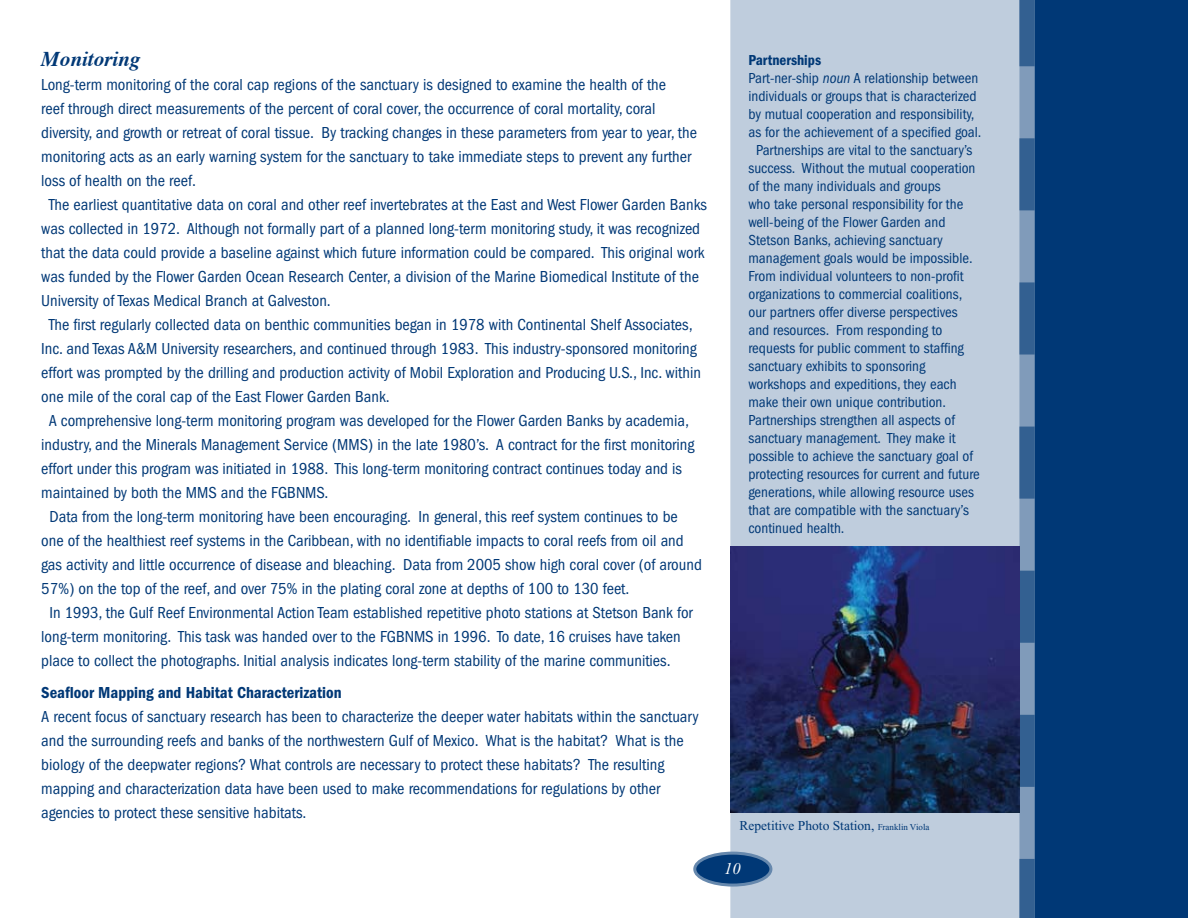
<style>
.page{position:relative;width:1188px;height:918px;background:#fff}
.page>*{position:absolute;margin:0;border:0;box-sizing:border-box;transform-origin:0 0}
.t1{font:italic 700 21px "Times";color:#003876}
.t2{font:condensed 16.5px/24px "Franklin Gothic";color:#003876}
.t3{font:600 condensed 16.5px "Franklin Gothic";color:#003876}
.t4{font:italic 16.5px "Times New Roman";color:#fff}
.t5{font:condensed 15px "Franklin Gothic";color:#003876}
.t6{font:600 condensed 15px "Franklin Gothic";color:#003876}
.t7{font:13.5px "Times New Roman";color:#003876}
.s1{font-style:italic}
.s2{font-size:9px}
</style>
<div class="page">
<div style="left:730px;top:0;width:290px;height:918px;background:#bfcddd"></div>
<div style="left:1034px;top:0;width:154px;height:918px;background:#003876"></div>
<svg style="left:1020px;top:0;width:14px;height:918px;background:#577ba4"></svg>
<div style="left:695px;top:853px;width:76px;height:32px;background:#003876;border-radius:50%"></div>
<div style="left:693px;top:852px;width:79px;height:35px;border:3px solid #6688ad;border-radius:50%"></div>
<img style="left:730px;top:547px;width:289px;height:266px">
<p class="t1" style="left:41px;top:46px;width:101px">Monitoring</p>
<p class="t2" style="left:41px;top:73px;width:626px">Long-term monitoring of the coral cap regions of the sanctuary is designed to examine the health of the</p>
<p class="t2" style="left:41px;top:97px;width:616px">reef through direct measurements of the percent of coral cover, the occurrence of coral mortality, coral</p>
<p class="t2" style="left:41px;top:121px;width:657px">diversity, and growth or retreat of coral tissue. By tracking changes in these parameters from year to year, the</p>
<p class="t2" style="left:41px;top:145px;width:652px">monitoring acts as an early warning system for the sanctuary to take immediate steps to prevent any further</p>
<p class="t2" style="left:41px;top:169px;width:156px">loss of health on the reef.</p>
<p class="t2" style="left:49px;top:193px;width:660px">The earliest quantitative data on coral and other reef invertebrates at the East and West Flower Garden Banks</p>
<p class="t2" style="left:41px;top:217px;width:660px">was collected in 1972. Although not formally part of a planned long-term monitoring study, it was recognized</p>
<p class="t2" style="left:41px;top:241px;width:665px">that the data could provide a baseline against which future information could be compared. This original work</p>
<p class="t2" style="left:41px;top:265px;width:659px">was funded by the Flower Garden Ocean Research Center, a division of the Marine Biomedical Institute of the</p>
<p class="t2" style="left:41px;top:289px;width:291px">University of Texas Medical Branch at Galveston.</p>
<p class="t2" style="left:49px;top:313px;width:645px">The first regularly collected data on benthic communities began in 1978 with Continental Shelf Associates,</p>
<p class="t2" style="left:41px;top:337px;width:657px">Inc. and Texas A&amp;M University researchers, and continued through 1983. This industry-sponsored monitoring</p>
<p class="t2" style="left:41px;top:361px;width:661px">effort was prompted by the drilling and production activity of Mobil Exploration and Producing U.S., Inc. within</p>
<p class="t2" style="left:41px;top:385px;width:350px">one mile of the coral cap of the East Flower Garden Bank.</p>
<p class="t2" style="left:49px;top:409px;width:642px">A comprehensive long-term monitoring program was developed for the Flower Garden Banks by academia,</p>
<p class="t2" style="left:41px;top:433px;width:655px">industry, and the Minerals Management Service (MMS) in the late 1980’s. A contract for the first monitoring</p>
<p class="t2" style="left:41px;top:457px;width:642px">effort under this program was initiated in 1988. This long-term monitoring contract continues today and is</p>
<p class="t2" style="left:41px;top:481px;width:289px">maintained by both the MMS and the FGBNMS.</p>
<p class="t2" style="left:50px;top:505px;width:630px">Data from the long-term monitoring have been encouraging. In general, this reef system continues to be</p>
<p class="t2" style="left:41px;top:529px;width:644px">one of the healthiest reef systems in the Caribbean, with no identifiable impacts to coral reefs from oil and</p>
<p class="t2" style="left:41px;top:553px;width:662px">gas activity and little occurrence of disease and bleaching. Data from 2005 show high coral cover (of around</p>
<p class="t2" style="left:41px;top:577px;width:590px">57%) on the top of the reef, and over 75% in the plating coral zone at depths of 100 to 130 feet.</p>
<p class="t2" style="left:50px;top:601px;width:645px">In 1993, the Gulf Reef Environmental Action Team established repetitive photo stations at Stetson Bank for</p>
<p class="t2" style="left:41px;top:625px;width:641px">long-term monitoring. This task was handed over to the FGBNMS in 1996. To date, 16 cruises have taken</p>
<p class="t2" style="left:41px;top:649px;width:631px">place to collect the photographs. Initial analysis indicates long-term stability of the marine communities.</p>
<p class="t3" style="left:41px;top:683px;width:302px">Seafloor Mapping and Habitat Characterization</p>
<p class="t2" style="left:41px;top:705px;width:659px">A recent focus of sanctuary research has been to characterize the deeper water habitats within the sanctuary and the surrounding reefs and banks of the northwestern Gulf of Mexico. What is the habitat? What is the biology of the deepwater regions? What controls are necessary to protect these habitats? The resulting mapping and characterization data have been used to make recommendations for regulations by other agencies to protect these sensitive habitats.</p>
<p class="t6" style="left:748px;top:52px;width:74px">Partnerships</p>
<p class="t5" style="left:748px;top:70px;width:231px">Part-ner-ship <span class="s1">noun</span> A relationship between</p>
<p class="t5" style="left:748px;top:88px;width:230px">individuals or groups that is characterized</p>
<p class="t5" style="left:748px;top:106px;width:227px">by mutual cooperation and responsibility,</p>
<p class="t5" style="left:748px;top:124px;width:235px">as for the achievement of a specified goal.</p>
<p class="t5" style="left:756px;top:142px;width:218px">Partnerships are vital to the sanctuary’s</p>
<p class="t5" style="left:748px;top:160px;width:229px">success. Without the mutual cooperation</p>
<p class="t5" style="left:748px;top:178px;width:194px">of the many individuals and groups</p>
<p class="t5" style="left:748px;top:196px;width:216px">who take personal responsibility for the</p>
<p class="t5" style="left:748px;top:214px;width:199px">well-being of the Flower Garden and</p>
<p class="t5" style="left:748px;top:232px;width:196px">Stetson Banks, achieving sanctuary</p>
<p class="t5" style="left:748px;top:250px;width:226px">management goals would be impossible.</p>
<p class="t5" style="left:748px;top:268px;width:217px">From individual volunteers to non-profit</p>
<p class="t5" style="left:748px;top:286px;width:215px">organizations to commercial coalitions,</p>
<p class="t5" style="left:748px;top:304px;width:211px">our partners offer diverse perspectives</p>
<p class="t5" style="left:748px;top:322px;width:196px">and resources. From responding to</p>
<p class="t5" style="left:748px;top:340px;width:217px">requests for public comment to staffing</p>
<p class="t5" style="left:748px;top:358px;width:179px">sanctuary exhibits to sponsoring</p>
<p class="t5" style="left:748px;top:376px;width:210px">workshops and expeditions, they each</p>
<p class="t5" style="left:748px;top:394px;width:199px">make their own unique contribution.</p>
<p class="t5" style="left:748px;top:412px;width:208px">Partnerships strengthen all aspects of</p>
<p class="t5" style="left:748px;top:430px;width:209px">sanctuary management. They make it</p>
<p class="t5" style="left:748px;top:448px;width:226px">possible to achieve the sanctuary goal of</p>
<p class="t5" style="left:748px;top:466px;width:233px">protecting resources for current and future</p>
<p class="t5" style="left:748px;top:484px;width:227px">generations, while allowing resource uses</p>
<p class="t5" style="left:748px;top:502px;width:222px">that are compatible with the sanctuary’s</p>
<p class="t5" style="left:748px;top:520px;width:97px">continued health.</p>
<p class="t7" style="left:740px;top:818px;width:191px">Repetitive Photo Station, <span class="s2">Franklin Viola</span></p>
<p class="t4" style="left:724px;top:860px;width:18px">10</p>
</div>
